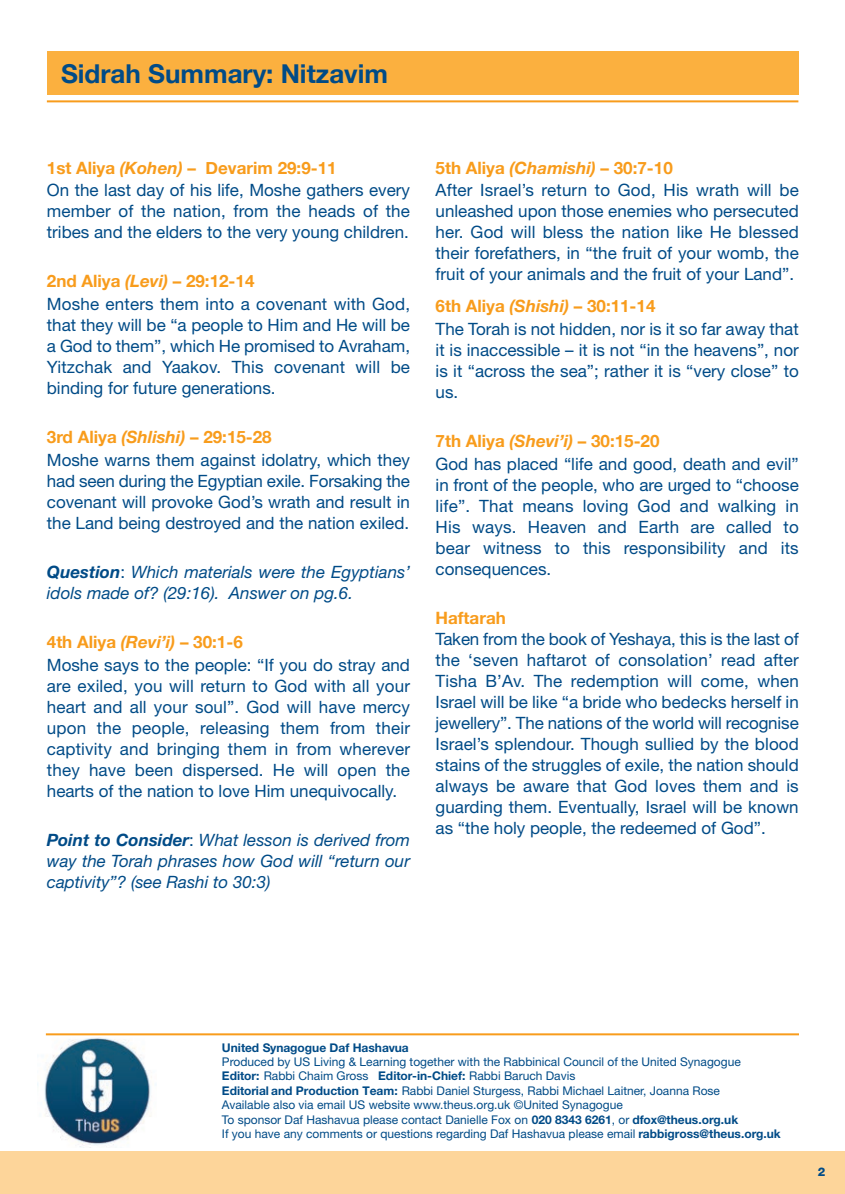
<style>
.page{position:relative;width:845px;height:1194px;background:#fff}
.page>*{position:absolute;margin:0;border:0;box-sizing:border-box;transform-origin:0 0}
.t1{font:700 26px "Helvetica Neue";color:#004b87}
.t2{font:17px/21.2px "Helvetica Neue";color:#004b87}
.t3{font:italic 17px/21px "Helvetica Neue";color:#004b87}
.t4{font:700 17px "Helvetica Neue";color:#f89c1c}
.t5{font:12px/14.4px "Helvetica Neue";color:#004b87}
.t6{font:700 12px "Helvetica Neue";color:#004b87}
.t7{font:800 12px "Helvetica Neue";color:#004b87}
.s1{font-weight:700;color:#f89c1c}
.s2{font-weight:700;font-style:italic;color:#f89c1c}
.s3{font-weight:700}
.s4{font-style:normal}
</style>
<div class="page">
<div style="left:47px;top:51px;width:751px;height:44px;background:#fbb03f"></div>
<hr style="left:47px;top:100px;width:751px;height:2px;background:#f89c1c">
<hr style="left:46px;top:1033px;width:752px;height:2px;background:#f89c1c">
<img style="left:44px;top:1037px;width:112px;height:110px">
<div style="left:0;top:1151px;width:845px;height:43px;background:#fdd59a"></div>
<h1 class="t1" style="left:61px;top:57px;width:328px">Sidrah Summary: Nitzavim</h1>
<p class="t2" style="left:47px;top:159px;width:365px"><span class="s1">1st Aliya</span> <span class="s2">(Kohen)</span> <span class="s1">– Devarim 29:9-11<br></span>On the last day of his life, Moshe gathers every member of the nation, from the heads of the tribes and the elders to the very young children.</p>
<p class="t2" style="left:47px;top:272px;width:365px"><span class="s1">2nd Aliya</span> <span class="s2">(Levi)</span> <span class="s1">– 29:12-14<br></span>Moshe enters them into a covenant with God, that they will be “a people to Him and He will be a God to them”, which He promised to Avraham, Yitzchak and Yaakov. This covenant will be binding for future generations.</p>
<p class="t2" style="left:47px;top:428px;width:365px"><span class="s1">3rd Aliya</span> <span class="s2">(Shlishi)</span> <span class="s1">– 29:15-28<br></span>Moshe warns them against idolatry, which they had seen during the Egyptian exile. Forsaking the covenant will provoke God’s wrath and result in the Land being destroyed and the nation exiled.</p>
<p class="t3" style="left:47px;top:561px;width:365px"><span class="s3">Question</span><span class="s4">:</span> Which materials were the Egyptians’ idols made of? (29:16). Answer on pg.6.</p>
<p class="t2" style="left:47px;top:633px;width:365px"><span class="s1">4th Aliya</span> <span class="s2">(Revi’i)</span> <span class="s1">– 30:1-6<br></span>Moshe says to the people: “If you do stray and are exiled, you will return to God with all your heart and all your soul”. God will have mercy upon the people, releasing them from their captivity and bringing them in from wherever they have been dispersed. He will open the hearts of the nation to love Him unequivocally.</p>
<p class="t3" style="left:47px;top:829px;width:365px;text-align:justify"><span class="s3">Point to Consider</span><span class="s4">:</span> What lesson is derived from way the Torah phrases how God will “return our captivity”? (see Rashi to 30:3)</p>
<p class="t2" style="left:435px;top:159px;width:365px"><span class="s1">5th Aliya</span> <span class="s2">(Chamishi)</span> <span class="s1">– 30:7-10<br></span>After Israel’s return to God, His wrath will be unleashed upon those enemies who persecuted her. God will bless the nation like He blessed their forefathers, in “the fruit of your womb, the fruit of your animals and the fruit of your Land”.</p>
<p class="t2" style="left:435px;top:297px;width:365px"><span class="s1">6th Aliya</span> <span class="s2">(Shishi)</span> <span class="s1">– 30:11-14<br></span>The Torah is not hidden, nor is it so far away that it is inaccessible – it is not “in the heavens”, nor is it “across the sea”; rather it is “very close” to us.</p>
<p class="t2" style="left:435px;top:432px;width:365px"><span class="s1">7th Aliya</span> <span class="s2">(Shevi’i)</span> <span class="s1">– 30:15-20<br></span>God has placed “life and good, death and evil” in front of the people, who are urged to “choose life”. That means loving God and walking in His ways. Heaven and Earth are called to bear witness to this responsibility and its consequences.</p>
<p class="t4" style="left:435px;top:607px;width:72px">Haftarah</p>
<p class="t2" style="left:435px;top:630px;width:365px;text-align:justify">Taken from the book of Yeshaya, this is the last of the ‘seven haftarot of consolation’ read after Tisha B’Av. The redemption will come, when Israel will be like “a bride who bedecks herself in jewellery”. The nations of the world will recognise Israel’s splendour. Though sullied by the blood stains of the struggles of exile, the nation should always be aware that God loves them and is guarding them. Eventually, Israel will be known as “the holy people, the redeemed of God”.</p>
<p class="t6" style="left:222px;top:1038px;width:188px">United Synagogue Daf Hashavua</p>
<p class="t5" style="left:222px;top:1055px;width:560px">Produced by US Living &amp; Learning together with the Rabbinical Council of the United Synagogue <span class="s3">Editor:</span> Rabbi Chaim Gross <span class="s3">Editor-in-Chief:</span> Rabbi Baruch Davis<br><span class="s3">Editorial and Production Team:</span> Rabbi Daniel Sturgess, Rabbi Michael Laitner, Joanna Rose<br>Available also via email US website www.theus.org.uk ©United Synagogue<br>To sponsor Daf Hashavua please contact Danielle Fox on <span class="s3">020 8343 6261</span>, or <span class="s3">dfox@theus.org.uk<br></span>If you have any comments or questions regarding Daf Hashavua please email <span class="s3">rabbigross@theus.org.uk</span></p>
<p class="t7" style="left:818px;top:1167px;width:9px">2</p>
</div>
